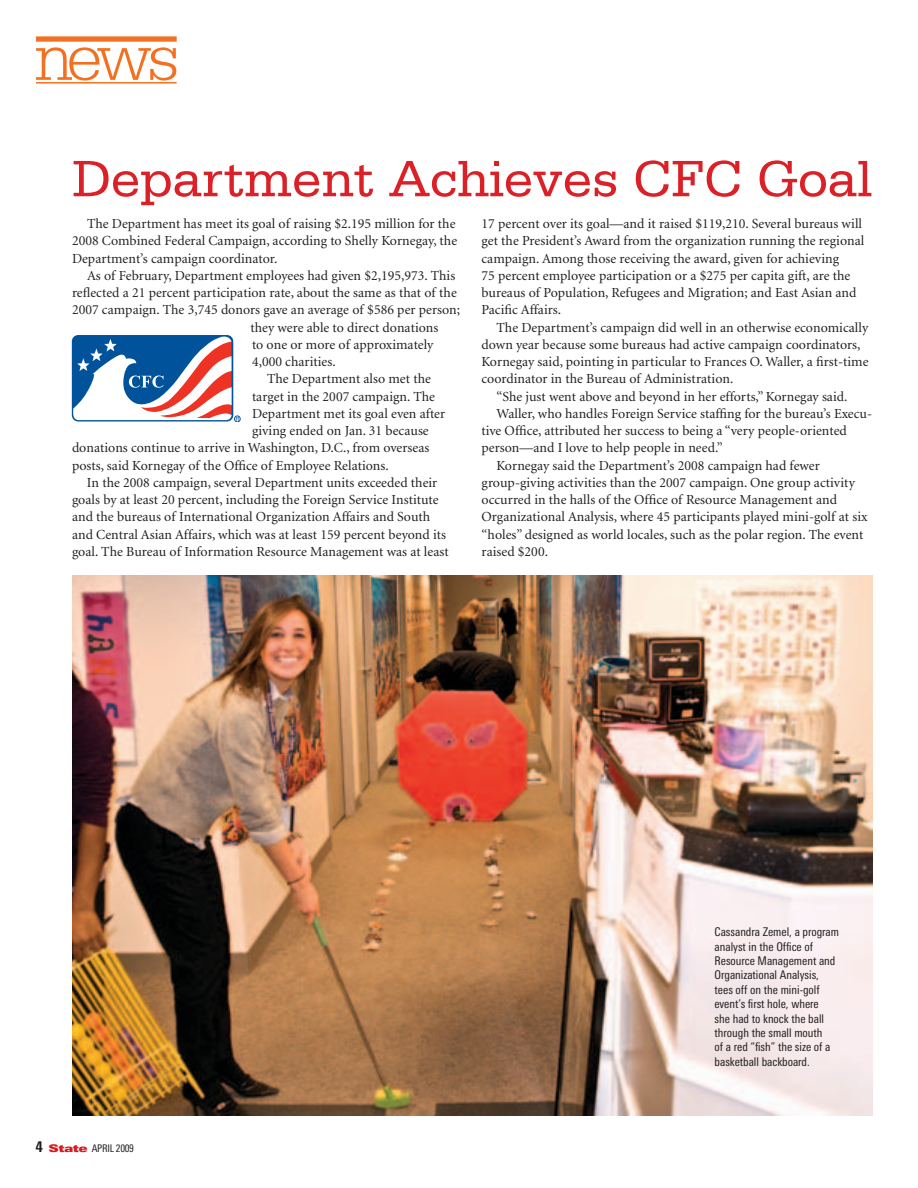
<style>
.page{position:relative;width:918px;height:1188px;background:#fff}
.page>*{position:absolute;margin:0;border:0;box-sizing:border-box;transform-origin:0 0}
.t1{font:300 70.5px "Serifa";color:#f37021}
.t2{font:54px "Serifa";letter-spacing:-.01em;color:#db2028}
.t3{font:13.8px/17.2px "Minion";color:#231f20;text-align:justify}
.t4{font:condensed 12px/14.4px "Linotype Univers";color:#231f20}
.t5{font:condensed 10.5px "Linotype Univers";letter-spacing:-.025em;color:#231f20}
.s1{font-weight:800;font-size:15px}
.s2{font-family:"Linotype Univers Extd X Black";font-stretch:normal;color:#d81920}
</style>
<div class="page">
<div style="left:36px;top:36px;width:141px;height:6px;background:#f37021"></div>
<hr style="left:36px;top:82px;width:141px;height:2px;background:#f37021">
<img style="left:73px;top:576px;width:799px;height:540px">
<div style="left:72px;top:335px;width:161px;height:87px;background:#00539b;border-radius:6px"></div>
<svg style="left:73px;top:337px;width:167px;height:85px"></svg>
<h1 class="t1" style="left:35px;top:18px;width:146px">news</h1>
<h2 class="t2" style="left:72px;top:149px;width:801px">Department Achieves CFC Goal</h2>
<p class="t3" style="left:72px;top:216px;width:387px;text-indent:15px">The Department has meet its goal of raising $2.195 million for the 2008 Combined Federal Campaign, according to Shelly Kornegay, the Department’s campaign coordinator.</p>
<p class="t3" style="left:87px;top:267px;width:370px">As of February, Department employees had given $2,195,973. This</p>
<p class="t3" style="left:72px;top:285px;width:386px">reflected a 21 percent participation rate, about the same as that of the</p>
<p class="t3" style="left:72px;top:302px;width:390px">2007 campaign. The 3,745 donors gave an average of $586 per person;</p>
<p class="t3" style="left:251px;top:319px;width:189px">they were able to direct donations</p>
<p class="t3" style="left:252px;top:336px;width:183px">to one or more of approximately</p>
<p class="t3" style="left:252px;top:354px;width:85px">4,000 charities.</p>
<p class="t3" style="left:267px;top:371px;width:165px">The Department also met the</p>
<p class="t3" style="left:252px;top:388px;width:185px">target in the 2007 campaign. The</p>
<p class="t3" style="left:252px;top:405px;width:195px">Department met its goal even after</p>
<p class="t3" style="left:252px;top:423px;width:178px">giving ended on Jan. 31 because</p>
<p class="t3" style="left:72px;top:440px;width:359px">donations continue to arrive in Washington, D.C., from overseas</p>
<p class="t3" style="left:72px;top:457px;width:318px">posts, said Kornegay of the Office of Employee Relations.</p>
<p class="t3" style="left:87px;top:474px;width:352px">In the 2008 campaign, several Department units exceeded their</p>
<p class="t3" style="left:72px;top:492px;width:368px">goals by at least 20 percent, including the Foreign Service Institute</p>
<p class="t3" style="left:72px;top:509px;width:360px">and the bureaus of International Organization Affairs and South</p>
<p class="t3" style="left:72px;top:526px;width:376px">and Central Asian Affairs, which was at least 159 percent beyond its</p>
<p class="t3" style="left:72px;top:543px;width:378px">goal. The Bureau of Information Resource Management was at least</p>
<p class="t3" style="left:482px;top:216px;width:384px;text-align:left">17 percent over its goal—and it raised $119,210. Several bureaus will get the President’s Award from the organization running the regional campaign. Among those receiving the award, given for achieving<br>75 percent employee participation or a $275 per capita gift, are the bureaus of Population, Refugees and Migration; and East Asian and Pacific Affairs.</p>
<p class="t3" style="left:497px;top:319px;width:373px">The Department’s campaign did well in an otherwise economically</p>
<p class="t3" style="left:482px;top:336px;width:381px">down year because some bureaus had active campaign coordinators,</p>
<p class="t3" style="left:482px;top:354px;width:389px">Kornegay said, pointing in particular to Frances O. Waller, a first-time</p>
<p class="t3" style="left:482px;top:371px;width:253px">coordinator in the Bureau of Administration.</p>
<p class="t3" style="left:497px;top:388px;width:352px">“She just went above and beyond in her efforts,” Kornegay said.</p>
<p class="t3" style="left:497px;top:405px;width:377px">Waller, who handles Foreign Service staffing for the bureau’s Execu-</p>
<p class="t3" style="left:482px;top:423px;width:367px">tive Office, attributed her success to being a “very people-oriented</p>
<p class="t3" style="left:482px;top:440px;width:243px">person—and I love to help people in need.”</p>
<p class="t3" style="left:497px;top:457px;width:325px">Kornegay said the Department’s 2008 campaign had fewer</p>
<p class="t3" style="left:482px;top:474px;width:375px">group-giving activities than the 2007 campaign. One group activity</p>
<p class="t3" style="left:482px;top:492px;width:357px">occurred in the halls of the Office of Resource Management and</p>
<p class="t3" style="left:482px;top:509px;width:388px">Organizational Analysis, where 45 participants played mini-golf at six</p>
<p class="t3" style="left:482px;top:526px;width:383px">“holes” designed as world locales, such as the polar region. The event</p>
<p class="t3" style="left:482px;top:543px;width:68px">raised $200.</p>
<p class="t5" style="left:36px;top:1142px;width:100px"><span class="s1">4</span> <span class="s2">State</span> APRIL 2009</p>
<p class="t4" style="left:715px;top:925px;width:126px">Cassandra Zemel, a program analyst in the Office of<br>Resource Management and<br>Organizational Analysis, tees off on the mini-golf event’s first hole, where<br>she had to knock the ball through the small mouth<br>of a red “fish” the size of a basketball backboard.</p>
</div>
